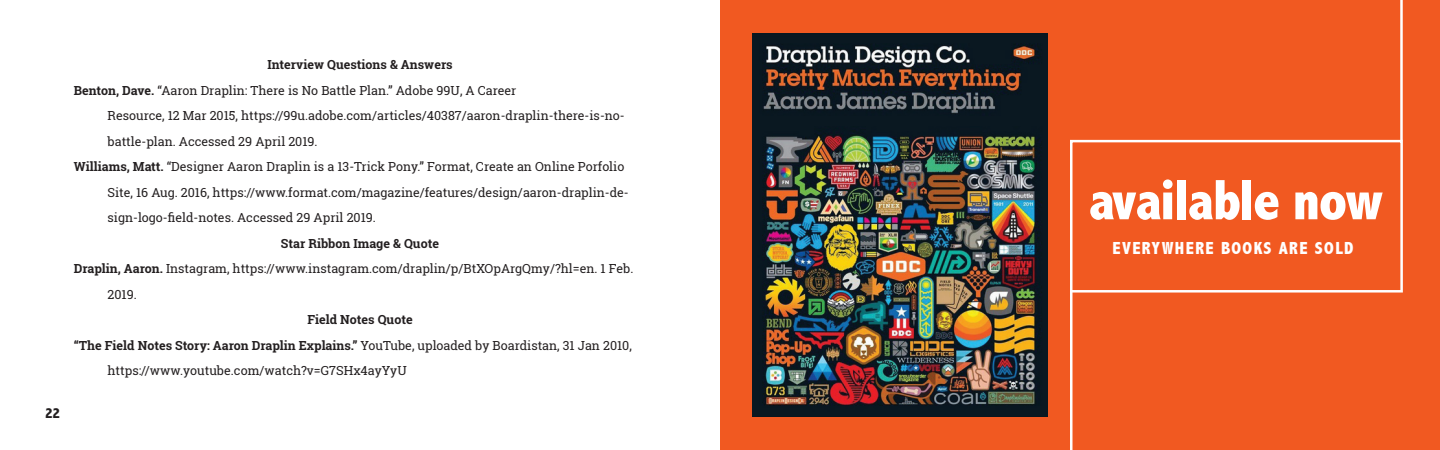
<style>
.page{position:relative;width:1440px;height:450px;background:#fff}
.page>*{position:absolute;margin:0;border:0;box-sizing:border-box;transform-origin:0 0}
.t1{font:800 condensed 57.5px "Abadi";letter-spacing:-.02em;color:#fff}
.t2{font:800 condensed 17.5px "Abadi";letter-spacing:.08em;color:#fff}
.t3{font:800 condensed 15px "Abadi";color:#231f20}
.t4{font:12.5px "Roboto Slab";color:#231f20}
.t5{font:700 12.5px "Roboto Slab";color:#231f20}
.s1{font-weight:700}
.s2{font-weight:400}
</style>
<div class="page">
<div style="left:720px;top:0;width:720px;height:450px;background:#f15921"></div>
<div style="left:1070px;top:140px;width:333px;height:153px;border:2px solid #fff"></div>
<img style="left:752px;top:34px;width:295px;height:382px">
<hr style="left:1400px;top:0;width:3px;height:140px;background:#fff">
<hr style="left:1070px;top:292px;width:2px;height:158px;background:#fff">
<p class="t3" style="left:45px;top:404px;width:17px">22</p>
<p class="t5" style="left:267px;top:56px;width:187px">Interview Questions &amp; Answers</p>
<p class="t4" style="left:74px;top:82px;width:444px"><span class="s1">Benton, Dave.</span> “Aaron Draplin: There is No Battle Plan.” Adobe 99U, A Career</p>
<p class="t4" style="left:108px;top:107px;width:519px">Resource, 12 Mar 2015, https://99u.adobe.com/articles/40387/aaron-draplin-there-is-no-</p>
<p class="t4" style="left:108px;top:133px;width:212px">battle-plan. Accessed 29 April 2019.</p>
<p class="t4" style="left:74px;top:158px;width:552px"><span class="s1">Williams, Matt.</span> “Designer Aaron Draplin is a 13-Trick Pony.” Format, Create an Online Porfolio</p>
<p class="t4" style="left:108px;top:184px;width:523px">Site, 16 Aug. 2016, https://www.format.com/magazine/features/design/aaron-draplin-de-</p>
<p class="t4" style="left:108px;top:209px;width:270px">sign-logo-field-notes. Accessed 29 April 2019.</p>
<p class="t5" style="left:281px;top:235px;width:160px">Star Ribbon Image &amp; Quote</p>
<p class="t4" style="left:74px;top:260px;width:561px"><span class="s1">Draplin, Aaron.</span> Instagram, https://www.instagram.com/draplin/p/BtXOpArgQmy/?hl=en. 1 Feb.</p>
<p class="t4" style="left:108px;top:286px;width:31px">2019.</p>
<p class="t5" style="left:307px;top:311px;width:107px">Field Notes Quote</p>
<p class="t5" style="left:74px;top:337px;width:560px">“The Field Notes Story: Aaron Draplin Explains.” <span class="s2">YouTube, uploaded by Boardistan, 31 Jan 2010,</span></p>
<p class="t4" style="left:108px;top:362px;width:301px">https://www.youtube.com/watch?v=G7SHx4ayYyU</p>
<h1 class="t1" style="left:1089px;top:167px;width:295px">available now</h1>
<h2 class="t2" style="left:1112px;top:238px;width:242px">EVERYWHERE BOOKS ARE SOLD</h2>
</div>
